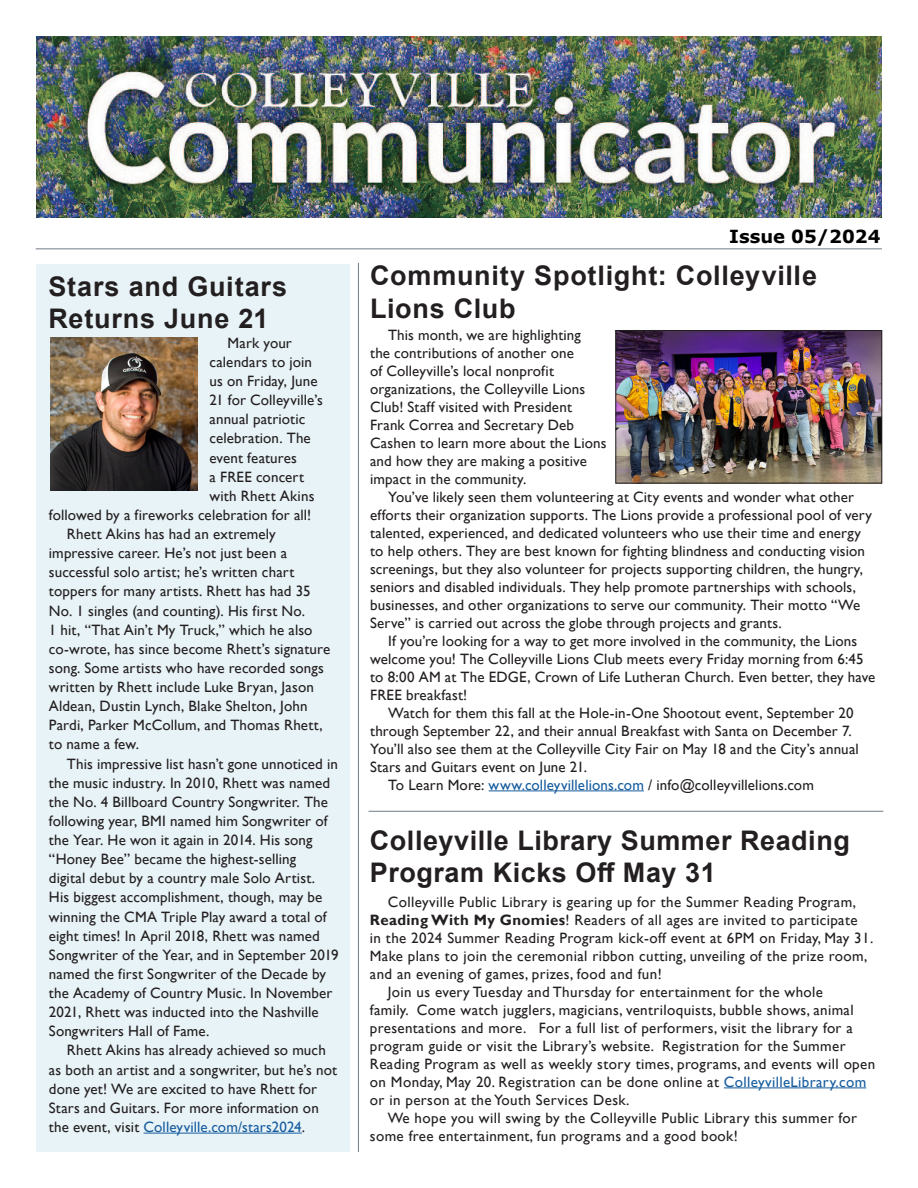
<style>
.page{position:relative;width:918px;height:1188px;background:#fff}
.page>*{position:absolute;margin:0;border:0;box-sizing:border-box;transform-origin:0 0}
.t1{font:700 27px/32.4px "Arial";letter-spacing:.02em;color:#231f20}
.t2{font:700 18px "Verdana";color:#000}
.t3{font:15px/18px "Gill Sans";letter-spacing:.01em;color:#231f20}
.s1{color:#175d9e}
.s2{font-weight:700}
</style>
<div class="page">
<hr style="left:36px;top:248px;width:846px;height:1px;background:#727d87">
<hr style="left:369px;top:811px;width:514px;height:1px;background:#727d87">
<hr style="left:489px;top:791px;width:155px;height:1px;background:#175d9e">
<div style="left:36px;top:265px;width:313px;height:887px;background:#e8f3f7"></div>
<hr style="left:724px;top:1088px;width:142px;height:1px;background:#175d9e">
<hr style="left:358px;top:263px;width:1px;height:889px;background:#727d87">
<img style="left:36px;top:36px;width:846px;height:182px">
<hr style="left:144px;top:1133px;width:158px;height:1px;background:#175d9e">
<img style="left:50px;top:338px;width:147px;height:152px">
<img style="left:618px;top:332px;width:262px;height:149px">
<div style="left:616px;top:330px;width:266px;height:153px;border:1px solid #231f20"></div>
<p class="t1" style="left:49px;top:271px;width:240px">Stars and Guitars<br>Returns June 21</p>
<p class="t3" style="left:228px;top:334px;width:66px">Mark your</p>
<p class="t3" style="left:210px;top:353px;width:104px">calendars to join</p>
<p class="t3" style="left:210px;top:372px;width:110px">us on Friday, June</p>
<p class="t3" style="left:210px;top:391px;width:115px">21 for Colleyville’s</p>
<p class="t3" style="left:210px;top:411px;width:97px">annual patriotic</p>
<p class="t3" style="left:210px;top:430px;width:103px">celebration. The</p>
<p class="t3" style="left:210px;top:449px;width:89px">event features</p>
<p class="t3" style="left:210px;top:468px;width:96px">a FREE concert</p>
<p class="t3" style="left:210px;top:487px;width:106px">with Rhett Akins</p>
<p class="t3" style="left:49px;top:506px;width:264px">followed by a fireworks celebration for all!</p>
<p class="t3" style="left:49px;top:525px;width:283px;line-height:19.2px;text-indent:18px">Rhett Akins has had an extremely impressive career. He’s not just been a successful solo artist; he’s written chart toppers for many artists. Rhett has had 35<br>No. 1 singles (and counting). His first No.<br>1 hit, “That Ain’t My Truck,” which he also co-wrote, has since become Rhett’s signature song. Some artists who have recorded songs written by Rhett include Luke Bryan, Jason Aldean, Dustin Lynch, Blake Shelton, John Pardi, Parker McCollum, and Thomas Rhett, to name a few.</p>
<p class="t3" style="left:49px;top:754px;width:291px;line-height:19px;text-indent:18px">This impressive list hasn’t gone unnoticed in the music industry. In 2010, Rhett was named the No. 4 Billboard Country Songwriter. The following year, BMI named him Songwriter of the Year. He won it again in 2014. His song “Honey Bee” became the highest-selling<br>digital debut by a country male Solo Artist.<br>His biggest accomplishment, though, may be winning the CMA Triple Play award a total of eight times! In April 2018, Rhett was named Songwriter of the Year, and in September 2019 named the first Songwriter of the Decade by the Academy of Country Music. In November 2021, Rhett was inducted into the Nashville Songwriters Hall of Fame.</p>
<p class="t3" style="left:49px;top:1041px;width:290px;line-height:19px;text-indent:18px">Rhett Akins has already achieved so much as both an artist and a songwriter, but he’s not done yet! We are excited to have Rhett for Stars and Guitars. For more information on the event, visit <span class="s1">Colleyville.com/stars2024</span>.</p>
<p class="t2" style="left:729px;top:223px;width:153px">Issue 05/2024</p>
<p class="t1" style="left:370px;top:260px;width:448px">Community Spotlight: Colleyville<br>Lions Club</p>
<p class="t3" style="left:370px;top:326px;width:238px;text-indent:18px">This month, we are highlighting<br>the contributions of another one<br>of Colleyville’s local nonprofit organizations, the Colleyville Lions Club! Staff visited with President Frank Correa and Secretary Deb Cashen to learn more about the Lions and how they are making a positive impact in the community.</p>
<p class="t3" style="left:370px;top:488px;width:503px;text-indent:18px">You’ve likely seen them volunteering at City events and wonder what other efforts their organization supports. The Lions provide a professional pool of very talented, experienced, and dedicated volunteers who use their time and energy to help others. They are best known for fighting blindness and conducting vision screenings, but they also volunteer for projects supporting children, the hungry, seniors and disabled individuals. They help promote partnerships with schools, businesses, and other organizations to serve our community. Their motto “We Serve” is carried out across the globe through projects and grants.</p>
<p class="t3" style="left:370px;top:632px;width:507px;text-indent:18px">If you’re looking for a way to get more involved in the community, the Lions welcome you! The Colleyville Lions Club meets every Friday morning from 6:45 to 8:00 AM at The EDGE, Crown of Life Lutheran Church. Even better, they have FREE breakfast!</p>
<p class="t3" style="left:370px;top:704px;width:490px;text-indent:18px">Watch for them this fall at the Hole-in-One Shootout event, September 20 through September 22, and their annual Breakfast with Santa on December 7.<br>You’ll also see them at the Colleyville City Fair on May 18 and the City’s annual Stars and Guitars event on June 21.</p>
<p class="t3" style="left:388px;top:776px;width:427px">To Learn More: <span class="s1">www.colleyvillelions.com</span> / info@colleyvillelions.com</p>
<p class="t1" style="left:370px;top:825px;width:481px">Colleyville Library Summer Reading<br>Program Kicks Off May 31</p>
<p class="t3" style="left:370px;top:893px;width:505px;text-indent:18px">Colleyville Public Library is gearing up for the Summer Reading Program, <span class="s2">Reading With My Gnomies</span>! Readers of all ages are invited to participate<br>in the 2024 Summer Reading Program kick-off event at 6PM on Friday, May 31.<br>Make plans to join the ceremonial ribbon cutting, unveiling of the prize room, and an evening of games, prizes, food and fun!</p>
<p class="t3" style="left:370px;top:983px;width:507px;text-indent:18px">Join us every Tuesday and Thursday for entertainment for the whole<br>family. Come watch jugglers, magicians, ventriloquists, bubble shows, animal presentations and more. For a full list of performers, visit the library for a program guide or visit the Library’s website. Registration for the Summer Reading Program as well as weekly story times, programs, and events will open on Monday, May 20. Registration can be done online at <span class="s1">ColleyvilleLibrary.com </span>or in person at the Youth Services Desk.</p>
<p class="t3" style="left:370px;top:1109px;width:489px;text-indent:18px">We hope you will swing by the Colleyville Public Library this summer for some free entertainment, fun programs and a good book!</p>
</div>
